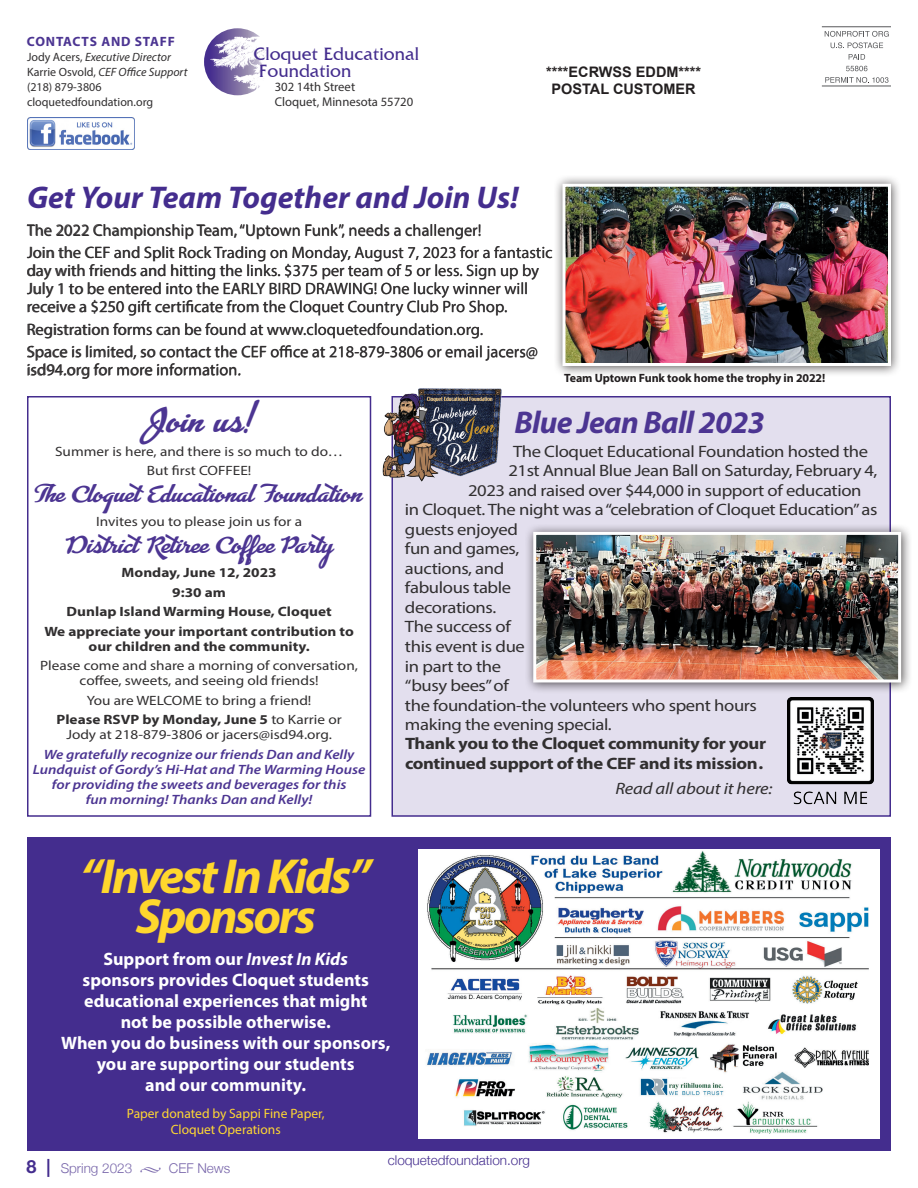
<style>
.page{position:relative;width:918px;height:1188px;background:#fff}
.page>*{position:absolute;margin:0;border:0;box-sizing:border-box;transform-origin:0 0}
.t1{font:italic 700 49.5px/40.5px "Myriad Pro";letter-spacing:-.045em;color:#ffd72d;text-align:center}
.t2{font:italic 700 31.5px "Myriad Pro";color:#442d8e}
.t3{font:italic 700 31.5px "Myriad Pro";letter-spacing:-.02em;color:#4c3592}
.t4{font:700 28.5px "Advertising Script";color:#4c3592;scale:1.13 1}
.t5{font:700 21px "Advertising Script";color:#4c3592;scale:1.13 1}
.t6{font:18.3px/17.2px "Friz Quadrata IT Cby BT";color:#442d8e}
.t7{font:700 18px/21px "Myriad Pro";color:#fff;text-align:center}
.t8{font:16.5px/22.5px "Myriad Pro";letter-spacing:-.005em;color:#312f30}
.t9{font:16.5px "Myriad Pro";letter-spacing:-.005em;color:#312f30;scale:1.13 1}
.t10{font:700 16.5px/19.5px "Myriad Pro";letter-spacing:-.02em;color:#312f30;scale:1.13 1}
.t11{font:16.5px "Myriad Pro";letter-spacing:-.025em;color:#312f30;scale:1.13 1}
.t12{font:italic 16.5px "Myriad Pro";letter-spacing:-.01em;color:#312f30;scale:1.13 1}
.t13{font:700 14.55px/17.4px "Arial";color:#231f20;text-align:center}
.t14{font:13.5px/19.5px "Myriad Pro";color:#312f30;text-align:center;scale:1.13 1}
.t15{font:italic 600 13.5px/15px "Myriad Pro";color:#4c3592;text-align:center;scale:1.13 1}
.t16{font:700 13.5px/19.5px "Myriad Pro";color:#312f30;text-align:center;scale:1.13 1}
.t17{font:13.5px/16.5px "Myriad Pro";color:#ffd732;text-align:center}
.t18{font:300 13.5px "Helvetica Neue";color:#442d8e}
.t19{font:300 13.5px "Helvetica Neue";color:#7967ab}
.t20{font:700 13.5px "Myriad Pro";letter-spacing:.06em;color:#4c3592}
.t21{font:12.75px/14.5px "Myriad Pro";color:#312f30}
.t22{font:12px/15px "Myriad Pro";color:#312f30}
.t23{font:700 12px "Myriad Pro";letter-spacing:-.01em;color:#231f20}
.s1{font-style:italic}
.s2{font-weight:700}
.s3{font-weight:700;font-size:18px;color:#442d8e}
.s4{font-family:"Minion Pro";font-weight:400}
</style>
<div class="page">
<img style="left:204px;top:28px;width:63px;height:68px">
<img style="left:27px;top:117px;width:108px;height:32px">
<div style="left:27px;top:837px;width:864px;height:313px;background:#442d8e"></div>
<div style="left:418px;top:849px;width:462px;height:290px;background:#fff"></div>
<img style="left:427px;top:851px;width:442px;height:283px">
<hr style="left:822px;top:85px;width:69px;height:1px;background:#57585a">
<hr style="left:822px;top:26px;width:69px;height:1px;background:#57585a">
<svg style="left:825px;top:31px;width:64px;height:17px"></svg>
<svg style="left:849px;top:54px;width:16px;height:6px"></svg>
<svg style="left:846px;top:66px;width:21px;height:5px"></svg>
<svg style="left:825px;top:77px;width:64px;height:6px"></svg>
<div style="left:27px;top:224px;width:525px;height:155px;background:#231f20;opacity:.75"></div>
<div style="left:392px;top:396px;width:499px;height:421px;background:#e3dfee;border:2px solid #442d8e"></div>
<div style="left:27px;top:396px;width:344px;height:421px;border:2px solid #442d8e"></div>
<img style="left:382px;top:388px;width:120px;height:94px">
<div style="left:553px;top:175px;width:349px;height:202px;background:#231f20;opacity:.75"></div>
<img style="left:566px;top:188px;width:321px;height:174px">
<div style="left:562px;top:184px;width:329px;height:182px;border:3px solid #fff"></div>
<div style="left:524px;top:523px;width:388px;height:170px;background:#231f20;opacity:.75"></div>
<img style="left:537px;top:536px;width:360px;height:142px">
<div style="left:533px;top:532px;width:368px;height:150px;border:3px solid #fff"></div>
<img style="left:787px;top:697px;width:87px;height:108px">
<p class="t20" style="left:27px;top:32px;width:149px">CONTACTS AND STAFF</p>
<p class="t22" style="left:27px;top:49px;width:162px">Jody Acers, <span class="s1">Executive Director<br></span>Karrie Osvold, <span class="s1">CEF Office Support </span>(218) 879-3806 cloquetedfoundation.org</p>
<p class="t6" style="left:253px;top:45px;width:167px">Cloquet Educational<br>Foundation</p>
<p class="t21" style="left:275px;top:80px;width:140px">302 14th Street<br>Cloquet, Minnesota 55720</p>
<p class="t13" style="left:546px;top:64px;width:157px">****ECRWSS EDDM****<br>POSTAL CUSTOMER</p>
<h2 class="t2" style="left:27px;top:177px;width:493px">Get Your Team Together and Join Us!</h2>
<p class="t8" style="left:27px;top:219px;width:527px">The 2022 Championship Team, “Uptown Funk”, needs a challenger!<br>Join the CEF and Split Rock Trading on Monday, August 7, 2023 for a fantastic</p>
<p class="t8" style="left:27px;top:262px;width:514px;line-height:18px">day with friends and hitting the links. $375 per team of 5 or less. Sign up by<br>July 1 to be entered into the EARLY BIRD DRAWING! One lucky winner will receive a $250 gift certificate from the Cloquet Country Club Pro Shop.</p>
<p class="t8" style="left:27px;top:318px;width:513px">Registration forms can be found at www.cloquetedfoundation.org.<br>Space is limited, so contact the CEF office at 218-879-3806 or email jacers@</p>
<p class="t8" style="left:27px;top:358px;width:216px">isd94.org for more information.</p>
<p class="t23" style="left:564px;top:370px;width:263px">Team Uptown Funk took home the trophy in 2022!</p>
<h3 class="t4" style="left:141px;top:405px;width:104px">Join us!</h3>
<p class="t14" style="left:55px;top:441px;width:256px">Summer is here, and there is so much to do…<br>But first COFFEE!</p>
<p class="t5" style="left:37px;top:483px;width:289px">The Cloquet Educational Foundation</p>
<p class="t14" style="left:96px;top:512px;width:184px">Invites you to please join us for a</p>
<p class="t5" style="left:65px;top:534px;width:239px">District Retiree Coffee Party</p>
<p class="t16" style="left:44px;top:562px;width:275px">Monday, June 12, 2023<br>9:30 am<br>Dunlap Island Warming House, Cloquet<br>We appreciate your important contribution to</p>
<p class="t16" style="left:89px;top:636px;width:197px">our children and the community.</p>
<p class="t14" style="left:40px;top:658px;width:283px;line-height:15px">Please come and share a morning of conversation, coffee, sweets, and seeing old friends!</p>
<p class="t14" style="left:57px;top:690px;width:254px">You are WELCOME to bring a friend!<br><span class="s2">Please RSVP by Monday, June 5</span> to Karrie or</p>
<p class="t14" style="left:66px;top:725px;width:236px">Jody at 218-879-3806 or jacers@isd94.org.</p>
<p class="t15" style="left:33px;top:746px;width:296px">We gratefully recognize our friends Dan and Kelly Lundquist of Gordy’s Hi-Hat and The Warming House for providing the sweets and beverages for this<br>fun morning! Thanks Dan and Kelly!</p>
<h2 class="t3" style="left:514px;top:402px;width:252px">Blue Jean Ball 2023</h2>
<p class="t9" style="left:513px;top:441px;width:316px">The Cloquet Educational Foundation hosted the</p>
<p class="t11" style="left:509px;top:461px;width:328px">21st Annual Blue Jean Ball on Saturday, February 4,</p>
<p class="t9" style="left:468px;top:480px;width:350px">2023 and raised over $44,000 in support of education</p>
<p class="t9" style="left:405px;top:500px;width:420px">in Cloquet. The night was a “celebration of Cloquet Education” as</p>
<p class="t9" style="left:405px;top:519px;width:101px">guests enjoyed</p>
<p class="t9" style="left:405px;top:539px;width:103px">fun and games,</p>
<p class="t9" style="left:405px;top:558px;width:89px">auctions, and</p>
<p class="t9" style="left:405px;top:578px;width:96px">fabulous table</p>
<p class="t9" style="left:405px;top:597px;width:82px">decorations.</p>
<p class="t9" style="left:405px;top:617px;width:95px">The success of</p>
<p class="t9" style="left:405px;top:636px;width:108px">this event is due</p>
<p class="t9" style="left:405px;top:656px;width:87px">in part to the</p>
<p class="t9" style="left:405px;top:675px;width:93px">“busy bees” of</p>
<p class="t9" style="left:405px;top:695px;width:313px">the foundation-the volunteers who spent hours</p>
<p class="t9" style="left:405px;top:714px;width:185px">making the evening special.</p>
<p class="t10" style="left:405px;top:734px;width:321px">Thank you to the Cloquet community for your continued support of the CEF and its mission.</p>
<p class="t12" style="left:615px;top:779px;width:141px">Read all about it here:</p>
<h1 class="t1" style="left:80px;top:854px;width:293px">“Invest In Kids”<br>Sponsors</h1>
<p class="t7" style="left:61px;top:948px;width:331px">Support from our <span class="s1">Invest In Kids<br></span>sponsors provides Cloquet students educational experiences that might<br>not be possible otherwise.<br>When you do business with our sponsors, you are supporting our students<br>and our community.</p>
<p class="t17" style="left:127px;top:1105px;width:199px">Paper donated by Sappi Fine Paper,<br>Cloquet Operations</p>
<p class="t19" style="left:27px;top:1157px;width:205px"><span class="s3">8 |</span> Spring 2023 <span class="s4">•</span> CEF News</p>
<p class="t18" style="left:388px;top:1150px;width:144px">cloquetedfoundation.org</p>
</div>
